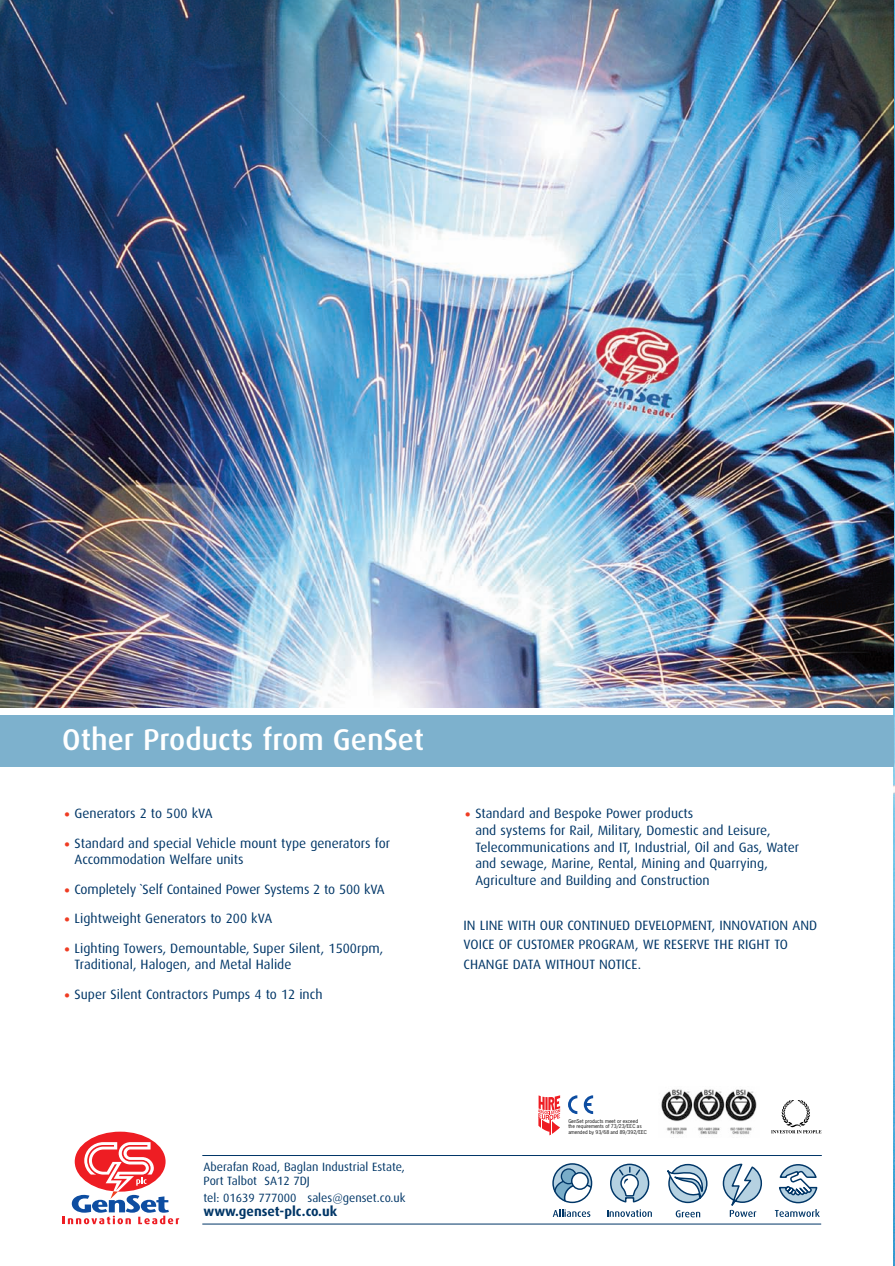
<style>
.page{position:relative;width:895px;height:1266px;background:#fff}
.page>*{position:absolute;margin:0;border:0;box-sizing:border-box;transform-origin:0 0}
.t1{font:500 30px "Dax";color:#fff}
.t2{font:13.5px/16.6px "Dax";color:#003667}
.t3{font:700 13.5px "Dax";color:#003667}
.t4{font:12px/13.5px "Dax";color:#003667}
.t5{font:4.95px/5.6px "News Gothic";color:#000}
.s1{font-weight:300;font-size:30px;color:#ef3c23}
</style>
<div class="page">
<img style="left:893px;top:3px;width:1px;height:1261px">
<div style="left:75px;top:1131px;width:90px;height:60px;background:#ee1d23;border-radius:50%"></div>
<svg style="left:63px;top:1142px;width:116px;height:82px"></svg>
<hr style="left:202px;top:1155px;width:619px;height:1px;background:#003667">
<hr style="left:202px;top:1223px;width:619px;height:1px;background:#003667">
<svg style="left:667px;top:1163px;width:41px;height:40px"></svg>
<svg style="left:675px;top:1210px;width:25px;height:7px"></svg>
<svg style="left:722px;top:1163px;width:40px;height:53px"></svg>
<svg style="left:607px;top:1209px;width:44px;height:7px"></svg>
<svg style="left:774px;top:1164px;width:45px;height:52px"></svg>
<svg style="left:610px;top:1163px;width:40px;height:40px"></svg>
<svg style="left:553px;top:1163px;width:38px;height:39px"></svg>
<svg style="left:561px;top:1168px;width:15px;height:15px"></svg>
<div style="left:560px;top:1168px;width:16px;height:16px;border:1px solid #003667;border-radius:50%"></div>
<svg style="left:554px;top:1178px;width:38px;height:24px"></svg>
<svg style="left:571px;top:1172px;width:17px;height:17px"></svg>
<div style="left:570px;top:1171px;width:18px;height:18px;border:1px solid #003667;border-radius:50%"></div>
<svg style="left:553px;top:1209px;width:37px;height:7px"></svg>
<div style="left:552px;top:1163px;width:40px;height:40px;border:1px solid #003667;border-radius:50%"></div>
<img style="left:661px;top:1089px;width:96px;height:46px">
<svg style="left:771px;top:1100px;width:50px;height:33px"></svg>
<svg style="left:538px;top:1095px;width:22px;height:40px"></svg>
<svg style="left:568px;top:1095px;width:9px;height:19px"></svg>
<svg style="left:583px;top:1095px;width:10px;height:19px"></svg>
<div style="left:0;top:715px;width:893px;height:51px;background:#7db1cd"></div>
<img style="left:0;top:0;width:893px;height:708px">
<h1 class="t1" style="left:62px;top:728px;width:363px">Other P roducts from GenSet</h1>
<p class="t2" style="left:63px;top:806px;width:151px"><span class="s1">•</span> Generators 2 to 500 kVA</p>
<p class="t2" style="left:75px;top:835px;width:317px;text-indent:-12px"><span class="s1">•</span> Standard and special Vehicle mount type generators for<br>Accommodation Welfare units</p>
<p class="t2" style="left:63px;top:881px;width:323px"><span class="s1">•</span> Completely `Self Contained Power Systems 2 to 500 kVA</p>
<p class="t2" style="left:63px;top:911px;width:211px"><span class="s1">•</span> Lightweight Generators to 200 kVA</p>
<p class="t2" style="left:75px;top:940px;width:310px;text-indent:-12px"><span class="s1">•</span> Lighting Towers, Demountable, Super Silent, 1500rpm,<br>Traditional, Halogen, and Metal Halide</p>
<p class="t2" style="left:63px;top:986px;width:261px"><span class="s1">•</span> Super Silent Contractors Pumps 4 to 12 inch</p>
<p class="t2" style="left:475px;top:806px;width:325px;text-indent:-12px"><span class="s1">•</span> Standard and Bespoke Power products<br>and systems for Rail, Military, Domestic and Leisure, Telecommunications and IT, Industrial, Oil and Gas, Water and sewage, Marine, Rental, Mining and Quarrying, Agriculture and Building and Construction</p>
<p class="t2" style="left:463px;top:916px;width:355px;line-height:19.5px">IN LINE WITH OUR CONTINUED DEVELOPMENT, INNOVATION AND<br>VOICE OF CUSTOMER PROGRAM, WE RESERVE THE RIGHT TO<br>CHANGE DATA WITHOUT NOTICE.</p>
<p class="t4" style="left:203px;top:1161px;width:203px">Aberafan Road, Baglan Industrial Estate,<br>Port Talbot SA12 7DJ</p>
<p class="t4" style="left:203px;top:1192px;width:203px">tel: 01639 777000 sales@genset.co.uk</p>
<p class="t3" style="left:203px;top:1205px;width:135px">www.genset-plc.co.uk</p>
<p class="t5" style="left:568px;top:1118px;width:80px">GenSet products meet or exceed<br>the requirements of 73/23/EEC as amended by 93/68 and 89/392/EEC</p>
</div>
